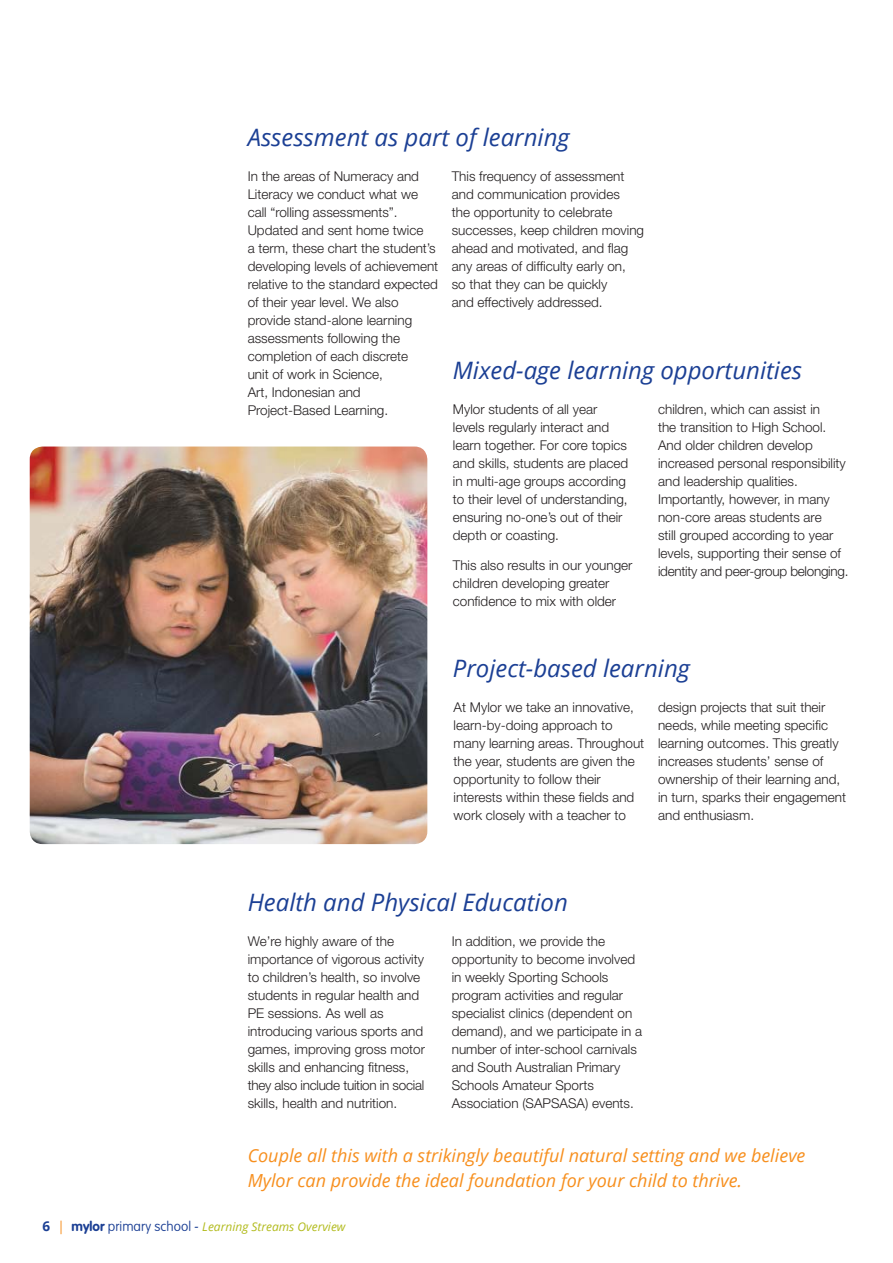
<style>
.page{position:relative;width:893px;height:1263px;background:#fff}
.page>*{position:absolute;margin:0;border:0;box-sizing:border-box;transform-origin:0 0}
.t1{font:italic 24px "Open Sans";color:#1b3f94}
.t2{font:italic 18px/25.5px "Open Sans";color:#f78f1e}
.t3{font:300 13.5px/18px "Helvetica Neue";color:#231f20}
.t4{font:italic 12px "Open Sans";color:#b2bb1d}
.s1{font-weight:700;font-style:normal;font-size:13.5px;color:#1b3f94}
.s2{font-size:13.5px;color:#f78f1e}
.s3{font-family:"VAG Rounded";font-weight:700;font-style:normal;font-size:13.5px;color:#1b3f94}
.s4{font-family:"VAG Rounded";font-weight:100;font-style:normal;font-size:13.5px;color:#1b3f94}
.s5{font-size:13.5px;color:#1b3f94}
</style>
<div class="page">
<img style="left:30px;top:447px;width:397px;height:397px;border-radius:13px">
<h1 class="t1" style="left:248px;top:120px;width:323px">Assessment as part of learning</h1>
<p class="t3" style="left:248px;top:168px;width:192px">In the areas of Numeracy and<br>Literacy we conduct what we call “rolling assessments”.<br>Updated and sent home twice<br>a term, these chart the student’s developing levels of achievement relative to the standard expected of their year level. We also provide stand-alone learning assessments following the completion of each discrete<br>unit of work in Science,<br>Art, Indonesian and<br>Project-Based Learning.</p>
<p class="t3" style="left:452px;top:168px;width:194px">This frequency of assessment and communication provides<br>the opportunity to celebrate successes, keep children moving ahead and motivated, and flag any areas of difficulty early on,<br>so that they can be quickly<br>and effectively addressed.</p>
<h1 class="t1" style="left:453px;top:353px;width:351px">Mixed-age learning opportunities</h1>
<p class="t3" style="left:453px;top:401px;width:177px">Mylor students of all year levels regularly interact and learn together. For core topics and skills, students are placed in multi-age groups according to their level of understanding, ensuring no-one’s out of their depth or coasting.</p>
<p class="t3" style="left:453px;top:558px;width:181px">This also results in our younger children developing greater confidence to mix with older</p>
<p class="t3" style="left:658px;top:401px;width:192px">children, which can assist in<br>the transition to High School.<br>And older children develop increased personal responsibility and leadership qualities.<br>Importantly, however, in many non-core areas students are<br>still grouped according to year levels, supporting their sense of identity and peer-group belonging.</p>
<h1 class="t1" style="left:453px;top:652px;width:238px">Project-based learning</h1>
<p class="t3" style="left:454px;top:700px;width:192px">At Mylor we take an innovative, learn-by-doing approach to many learning areas. Throughout the year, students are given the opportunity to follow their interests within these fields and work closely with a teacher to</p>
<p class="t3" style="left:658px;top:700px;width:190px">design projects that suit their needs, while meeting specific learning outcomes. This greatly increases students’ sense of ownership of their learning and, in turn, sparks their engagement and enthusiasm.</p>
<h1 class="t1" style="left:248px;top:886px;width:322px">Health and Physical Education</h1>
<p class="t3" style="left:248px;top:934px;width:179px">We’re highly aware of the importance of vigorous activity to children’s health, so involve students in regular health and<br>PE sessions. As well as introducing various sports and games, improving gross motor skills and enhancing fitness, they also include tuition in social skills, health and nutrition.</p>
<p class="t3" style="left:452px;top:934px;width:192px">In addition, we provide the opportunity to become involved in weekly Sporting Schools program activities and regular specialist clinics (dependent on demand), and we participate in a number of inter-school carnivals and South Australian Primary<br>Schools Amateur Sports<br>Association (SAPSASA) events.</p>
<h2 class="t2" style="left:248px;top:1142px;width:559px">Couple all this with a strikingly beautiful natural setting and we believe<br>Mylor can provide the ideal foundation for your child to thrive.</h2>
<p class="t4" style="left:42px;top:1218px;width:305px"><span class="s1">6</span> <span class="s2">|</span> <span class="s3">mylor</span> <span class="s4">primary school</span> <span class="s5">-</span> Learning Streams Overview</p>
</div>
